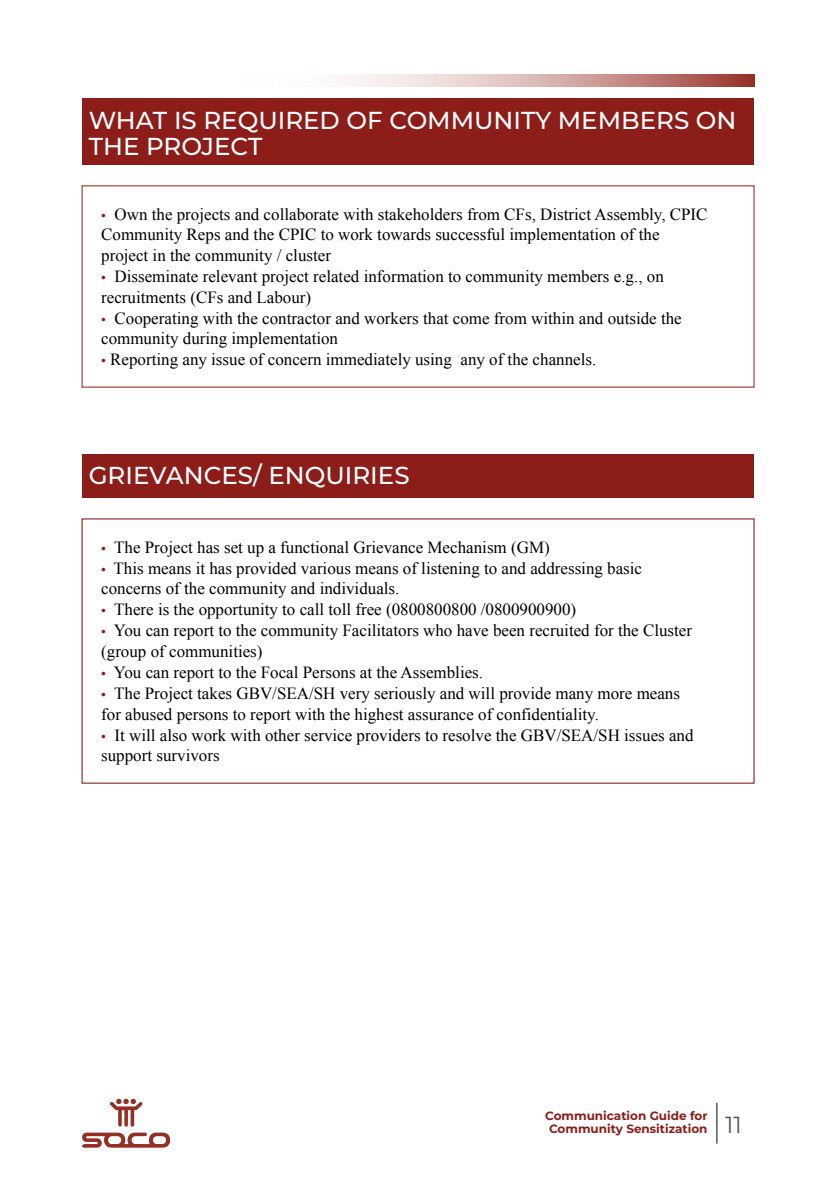
<style>
.page{position:relative;width:836px;height:1196px;background:#fff}
.page>*{position:absolute;margin:0;border:0;box-sizing:border-box;transform-origin:0 0}
.t1{font:100 24.6px/26px "Montserrat";color:#fff}
.t2{font:17px/20.8px "Times New Roman";color:#000}
.t3{font:100 12px/13px "Montserrat";color:#8c1d19}
.s1{font-family:"Myriad Pro";font-size:17.2px;color:#8c1d19}
.s2{font-size:23.2px;color:#000}
</style>
<div class="page">
<div style="left:82px;top:98px;width:671px;height:67px;background:#8c1d19"></div>
<div style="left:82px;top:454px;width:671px;height:43px;background:#8c1d19"></div>
<svg style="left:82px;top:1132px;width:88px;height:15px"></svg>
<svg style="left:110px;top:1098px;width:32px;height:28px"></svg>
<hr style="left:715px;top:1102px;width:2px;height:41px;background:#000">
<svg style="left:352px;top:74px;width:401px;height:12px;background:#d2a7a3"></svg>
<h1 class="t1" style="left:89px;top:106px;width:649px">WHAT IS REQUIRED OF COMMUNITY MEMBERS ON<br>THE PROJECT</h1>
<p class="t2" style="left:101px;top:203px;width:607px"><span class="s1">•</span> Own the projects and collaborate with stakeholders from CFs, District Assembly, CPIC<br>Community Reps and the CPIC to work towards successful implementation of the project in the community / cluster</p>
<p class="t2" style="left:101px;top:265px;width:564px"><span class="s1">•</span> Disseminate relevant project related information to community members e.g., on recruitments (CFs and Labour)</p>
<p class="t2" style="left:101px;top:307px;width:582px"><span class="s1">•</span> Cooperating with the contractor and workers that come from within and outside the community during implementation</p>
<p class="t2" style="left:101px;top:349px;width:496px"><span class="s1">•</span> Reporting any issue of concern immediately using any of the channels.</p>
<h1 class="t1" style="left:89px;top:462px;width:322px">GRIEVANCES/ ENQUIRIES</h1>
<p class="t2" style="left:101px;top:536px;width:450px"><span class="s1">•</span> The Project has set up a functional Grievance Mechanism (GM)</p>
<p class="t2" style="left:101px;top:557px;width:542px"><span class="s1">•</span> This means it has provided various means of listening to and addressing basic concerns of the community and individuals.</p>
<p class="t2" style="left:101px;top:598px;width:476px"><span class="s1">•</span> There is the opportunity to call toll free (0800800800 /0800900900)</p>
<p class="t2" style="left:101px;top:619px;width:592px"><span class="s1">•</span> You can report to the community Facilitators who have been recruited for the Cluster (group of communities)</p>
<p class="t2" style="left:101px;top:661px;width:383px"><span class="s1">•</span> You can report to the Focal Persons at the Assemblies.</p>
<p class="t2" style="left:101px;top:682px;width:580px"><span class="s1">•</span> The Project takes GBV/SEA/SH very seriously and will provide many more means for abused persons to report with the highest assurance of confidentiality.</p>
<p class="t2" style="left:101px;top:724px;width:593px"><span class="s1">•</span> It will also work with other service providers to resolve the GBV/SEA/SH issues and support survivors</p>
<p class="t3" style="left:549px;top:1108px;width:194px;text-indent:-4px">Communication Guide for<br>Community Sensitization <span class="s2">11</span></p>
</div>
